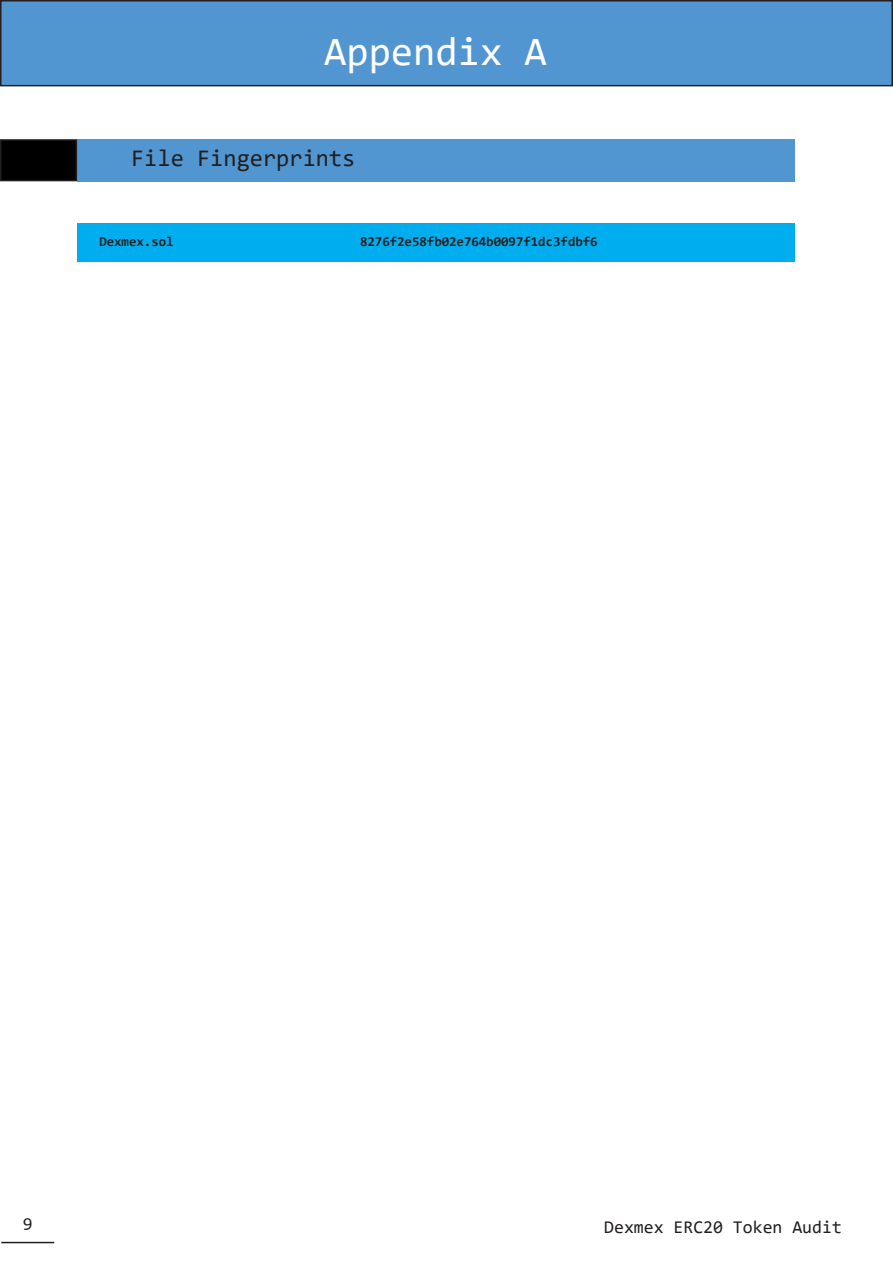
<style>
.page{position:relative;width:893px;height:1263px;background:#fff}
.page>*{position:absolute;margin:0;border:0;box-sizing:border-box;transform-origin:0 0}
.t1{font:40.5px "Consolas";color:#fff}
.t2{font:24px "Consolas";color:#231f20}
.t3{font:18px "Consolas";color:#231f20}
.t4{font:700 13.5px "Consolas";color:#231f20}
</style>
<div class="page">
<div style="left:1px;top:1px;width:891px;height:85px;background:#5296d1"></div>
<div style="left:0;top:0;width:893px;height:86px;border:2px solid #231f20"></div>
<hr style="left:1px;top:1242px;width:53px;height:1px;background:#231f20">
<div style="left:77px;top:139px;width:717px;height:42px;background:#5296d1"></div>
<div style="left:1px;top:140px;width:75px;height:41px;background:#000"></div>
<div style="left:0;top:139px;width:77px;height:42px;border:2px solid #231f20"></div>
<div style="left:306px;top:223px;width:488px;height:39px;background:#00aeef"></div>
<div style="left:77px;top:223px;width:229px;height:39px;background:#00aeef"></div>
<p class="t1" style="left:324px;top:24px;width:224px">Appendix A</p>
<p class="t2" style="left:131px;top:142px;width:226px">File Fingerprints</p>
<p class="t4" style="left:99px;top:233px;width:76px">Dexmex.sol</p>
<p class="t4" style="left:360px;top:233px;width:239px">8276f2e58fb02e764b0097f1dc3fdbf6</p>
<p class="t3" style="left:23px;top:1212px;width:11px">9</p>
<p class="t3" style="left:604px;top:1215px;width:239px">Dexmex ERC20 Token Audit</p>
</div>
